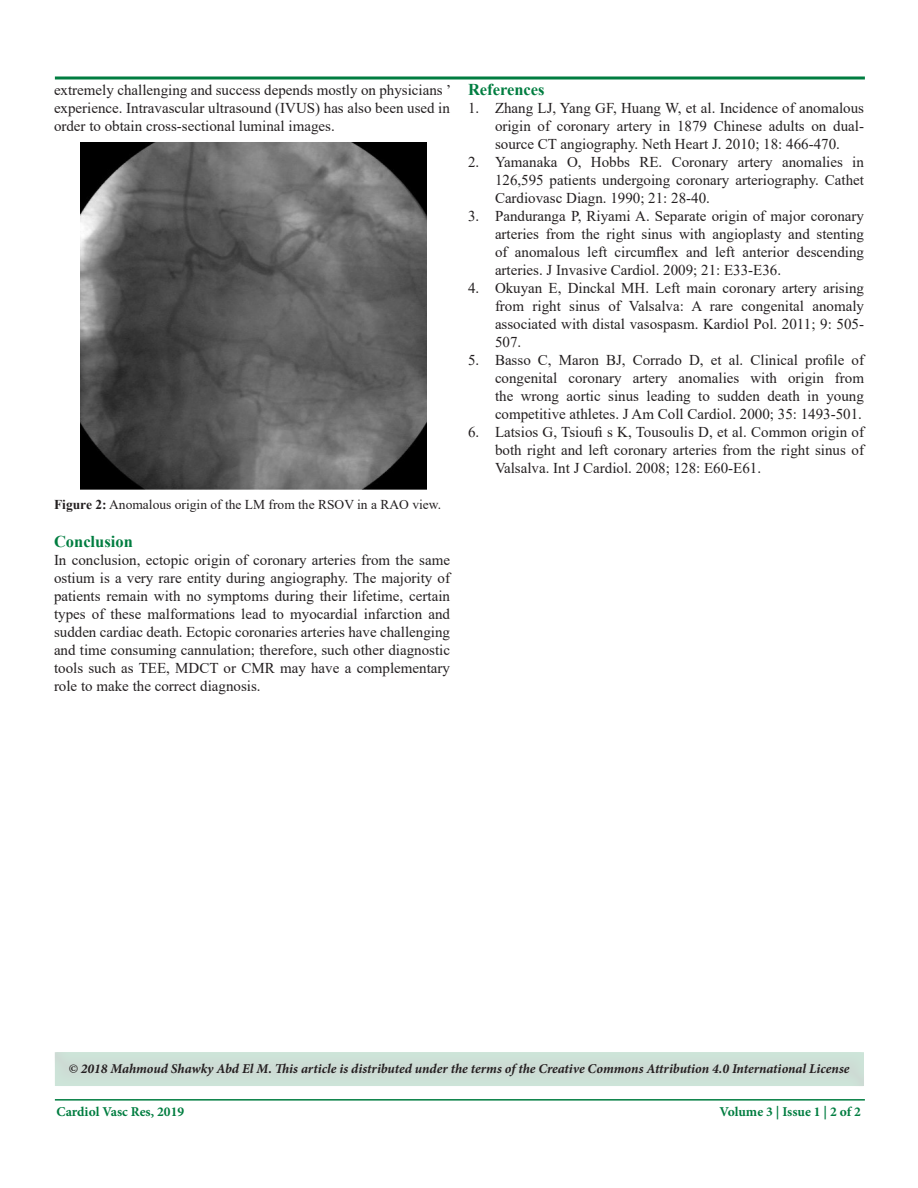
<style>
.page{position:relative;width:918px;height:1188px;background:#fff}
.page>*{position:absolute;margin:0;border:0;box-sizing:border-box;transform-origin:0 0}
.t1{font:700 16.5px "Times New Roman";color:#007d40}
.t2{font:15px/18px "Times New Roman";color:#231f20;text-align:justify}
.t3{font:italic 700 13.5px "Minion Pro";letter-spacing:-.005em;color:#231f20}
.t4{font:13.5px "Times New Roman";color:#231f20}
.t5{font:700 13.5px "Minion Pro";color:#007d40}
.s1{font-weight:700}
</style>
<div class="page">
<hr style="left:55px;top:1099px;width:810px;height:2px;background:#007d40">
<svg style="left:54px;top:76px;width:811px;height:4px"></svg>
<img style="left:80px;top:143px;width:347px;height:347px">
<div style="left:54px;top:1047px;width:812px;height:41px;background:#231f20;opacity:.5"></div>
<p class="t2" style="left:54px;top:80px;width:399px">extremely challenging and success depends mostly on physicians ’ experience. Intravascular ultrasound (IVUS) has also been used in order to obtain cross-sectional luminal images.</p>
<p class="t4" style="left:54px;top:495px;width:389px"><span class="s1">Figure 2:</span> Anomalous origin of the LM from the RSOV in a RAO view.</p>
<p class="t1" style="left:54px;top:529px;width:80px">Conclusion</p>
<p class="t2" style="left:54px;top:550px;width:398px">In conclusion, ectopic origin of coronary arteries from the same ostium is a very rare entity during angiography. The majority of patients remain with no symptoms during their lifetime, certain types of these malformations lead to myocardial infarction and sudden cardiac death. Ectopic coronaries arteries have challenging and time consuming cannulation; therefore, such other diagnostic tools such as TEE, MDCT or CMR may have a complementary role to make the correct diagnosis.</p>
<p class="t1" style="left:468px;top:78px;width:78px">References</p>
<p class="t2" style="left:495px;top:99px;width:371px;text-indent:-27px">1. Zhang LJ, Yang GF, Huang W, et al. Incidence of anomalous origin of coronary artery in 1879 Chinese adults on dual&shy;source CT angiography. Neth Heart J. 2010; 18: 466-470.</p>
<p class="t2" style="left:495px;top:153px;width:371px;text-indent:-27px">2. Yamanaka O, Hobbs RE. Coronary artery anomalies in 126,595 patients undergoing coronary arteriography. Cathet Cardiovasc Diagn. 1990; 21: 28-40.</p>
<p class="t2" style="left:495px;top:207px;width:371px;text-indent:-27px">3. Panduranga P, Riyami A. Separate origin of major coronary arteries from the right sinus with angioplasty and stenting of anomalous left circumflex and left anterior descending arteries. J Invasive Cardiol. 2009; 21: E33-E36.</p>
<p class="t2" style="left:495px;top:279px;width:371px;text-indent:-27px">4. Okuyan E, Dinckal MH. Left main coronary artery arising from right sinus of Valsalva: A rare congenital anomaly associated with distal vasospasm. Kardiol Pol. 2011; 9: 505- 507.</p>
<p class="t2" style="left:495px;top:351px;width:371px;text-indent:-27px">5. Basso C, Maron BJ, Corrado D, et al. Clinical profile of congenital coronary artery anomalies with origin from the wrong aortic sinus leading to sudden death in young competitive athletes. J Am Coll Cardiol. 2000; 35: 1493-501.</p>
<p class="t2" style="left:495px;top:423px;width:371px;text-indent:-27px">6. Latsios G, Tsioufi s K, Tousoulis D, et al. Common origin of both right and left coronary arteries from the right sinus of Valsalva. Int J Cardiol. 2008; 128: E60-E61.</p>
<p class="t3" style="left:68px;top:1059px;width:783px">© 2018 Mahmoud Shawky Abd El M. This article is distributed under the terms of the Creative Commons Attribution 4.0 International License</p>
<p class="t5" style="left:56px;top:1102px;width:129px">Cardiol Vasc Res, 2019</p>
<p class="t5" style="left:719px;top:1102px;width:143px">Volume 3 | Issue 1 | 2 of 2</p>
</div>
